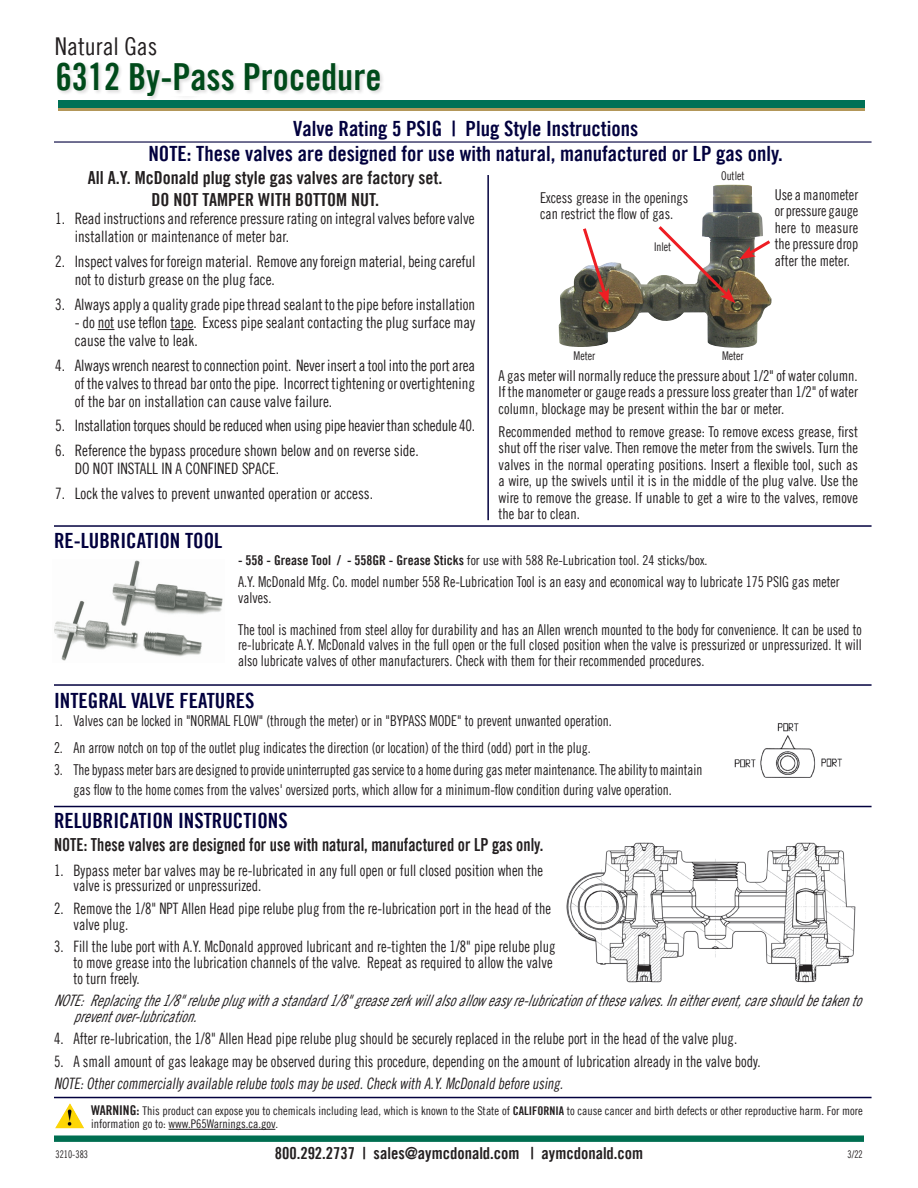
<style>
.page{position:relative;width:918px;height:1188px;background:#fff}
.page>*{position:absolute;margin:0;border:0;box-sizing:border-box;transform-origin:0 0}
.t1{font:37.35px "Trade Gothic LT Bold Cond Twenty";color:#004a1a}
.t2{font:24.6px "Trade Gothic LT Cond Eighteen";color:#231f20}
.t3{font:21px/25.5px "Trade Gothic LT Bold Cond Twenty";color:#02003e;text-align:center}
.t4{font:18px/22.5px "Trade Gothic LT Bold Cond Twenty";color:#231f20;text-align:center}
.t5{font:18px "Trade Gothic LT Bold Cond Twenty";color:#231f20;scale:.9 1}
.t6{font:16.5px "Trade Gothic LT Bold Cond Twenty";color:#231f20}
.t7{font:15.75px/18px "Trade Gothic LT Cond Eighteen";color:#231f20;scale:.95 1}
.t8{font:15.75px/15.8px "Trade Gothic LT Cond Eighteen";color:#231f20;scale:.91 1}
.t9{font:italic 15.75px/15.8px "Trade Gothic LT Cond Eighteen Obl";color:#231f20;scale:.91 1}
.t10{font:italic 15.75px "Trade Gothic LT Cond Eighteen";color:#231f20;scale:.91 1}
.t11{font:15.75px "Trade Gothic LT Cond Eighteen";letter-spacing:-.02em;color:#231f20;scale:.95 1}
.t12{font:15px/16.5px "Trade Gothic LT Cond Eighteen";color:#231f20;text-align:justify;scale:.95 1}
.t13{font:15px/19.5px "Trade Gothic LT Cond Eighteen";color:#231f20;scale:.9 1}
.t14{font:15px/15.8px "Trade Gothic LT Cond Eighteen";color:#231f20;scale:.91 1}
.t15{font:15px/16.5px "Trade Gothic LT Cond Eighteen";color:#231f20;text-align:justify;scale:.93 1}
.t16{font:13.5px "Trade Gothic LT Cond Eighteen";color:#231f20}
.t17{font:12px/13.5px "Trade Gothic LT Cond Eighteen";color:#231f20}
.t18{font:12px "Trade Gothic LT Cond Eighteen";color:#231f20;scale:.93 1}
.t19{font:10.5px "Trade Gothic LT Cond Eighteen";color:#231f20;scale:.9 1}
.s1{font-family:"Trade Gothic LT Bold Cond Twenty"}
.s2{font-family:"Trade Gothic LT Bold Cond Twenty";font-size:13.5px}
</style>
<div class="page">
<div style="left:54px;top:1135px;width:810px;height:7px;background:#006e51"></div>
<div style="left:57px;top:62px;width:328px;height:39px;background:#231f20;opacity:.15"></div>
<img style="left:57px;top:96px;width:262px;height:5px">
<div style="left:58px;top:102px;width:807px;height:9px;background:#b39759"></div>
<div style="left:58px;top:100px;width:807px;height:8px;background:#007156"></div>
<img style="left:734px;top:723px;width:108px;height:55px">
<img style="left:567px;top:843px;width:289px;height:140px">
<svg style="left:98px;top:329px;width:16px;height:1px"></svg>
<svg style="left:170px;top:329px;width:24px;height:1px"></svg>
<img style="left:559px;top:185px;width:213px;height:163px">
<svg style="left:655px;top:223px;width:117px;height:80px"></svg>
<svg style="left:581px;top:225px;width:28px;height:80px"></svg>
<hr style="left:487px;top:175px;width:2px;height:345px;background:#02003e">
<hr style="left:54px;top:806px;width:818px;height:1px;background:#02003e">
<hr style="left:54px;top:1097px;width:818px;height:1px;background:#02003e">
<hr style="left:54px;top:684px;width:818px;height:2px;background:#02003e">
<hr style="left:54px;top:525px;width:818px;height:2px;background:#02003e">
<hr style="left:54px;top:141px;width:818px;height:2px;background:#02003e">
<img style="left:54px;top:560px;width:169px;height:101px">
<hr style="left:169px;top:1129px;width:106px;height:1px;background:#231f20">
<img style="left:55px;top:1104px;width:29px;height:24px">
<h2 class="t2" style="left:55px;top:32px;width:104px">Natural Gas</h2>
<h1 class="t1" style="left:56px;top:54px;width:327px">6312 By-Pass Procedure</h1>
<h3 class="t3" style="left:148px;top:115px;width:636px">Valve Rating 5 PSIG | Plug Style Instructions<br>NOTE: These valves are designed for use with natural, manufactured or LP gas only.</h3>
<p class="t4" style="left:88px;top:166px;width:356px">All A.Y. McDonald plug style gas valves are factory set.<br>DO NOT TAMPER WITH BOTTOM NUT.</p>
<p class="t7" style="left:75px;top:210px;width:423px;text-indent:-19px">1. Read instructions and reference pressure rating on integral valves before valve installation or maintenance of meter bar.</p>
<p class="t7" style="left:75px;top:252px;width:423px;text-indent:-19px">2. Inspect valves for foreign material. Remove any foreign material, being careful not to disturb grease on the plug face.</p>
<p class="t7" style="left:55px;top:295px;width:444px">3. Always apply a quality grade pipe thread sealant to the pipe before installation</p>
<p class="t7" style="left:75px;top:313px;width:423px">- do not use teflon tape. Excess pipe sealant contacting the plug surface may cause the valve to leak.</p>
<p class="t7" style="left:75px;top:356px;width:423px;text-align:justify;text-indent:-19px">4. Always wrench nearest to connection point. Never insert a tool into the port area of the valves to thread bar onto the pipe. Incorrect tightening or overtightening of the bar on installation can cause valve failure.</p>
<p class="t11" style="left:55px;top:417px;width:444px">5. Installation torques should be reduced when using pipe heavier than schedule 40.</p>
<p class="t7" style="left:75px;top:441px;width:364px;text-indent:-19px">6. Reference the bypass procedure shown below and on reverse side.<br>DO NOT INSTALL IN A CONFINED SPACE.</p>
<p class="t7" style="left:55px;top:484px;width:336px">7. Lock the valves to prevent unwanted operation or access.</p>
<h3 class="t3" style="left:54px;top:527px;width:170px">RE-LUBRICATION TOOL</h3>
<p class="t15" style="left:540px;top:189px;width:161px">Excess grease in the openings can restrict the flow of gas.</p>
<p class="t18" style="left:654px;top:240px;width:20px">Inlet</p>
<p class="t18" style="left:721px;top:169px;width:27px">Outlet</p>
<p class="t15" style="left:775px;top:186px;width:91px">Use a manometer or pressure gauge here to measure the pressure drop after the meter.</p>
<p class="t18" style="left:574px;top:349px;width:25px">Meter</p>
<p class="t18" style="left:722px;top:349px;width:25px">Meter</p>
<p class="t12" style="left:499px;top:367px;width:380px">A gas meter will normally reduce the pressure about 1/2" of water column.<br>If the manometer or gauge reads a pressure loss greater than 1/2" of water column, blockage may be present within the bar or meter.</p>
<p class="t12" style="left:499px;top:423px;width:380px">Recommended method to remove grease: To remove excess grease, first shut off the riser valve. Then remove the meter from the swivels. Turn the valves in the normal operating positions. Insert a flexible tool, such as a wire, up the swivels until it is in the middle of the plug valve. Use the wire to remove the grease. If unable to get a wire to the valves, remove the bar to clean.</p>
<p class="t16" style="left:238px;top:552px;width:471px"><span class="s1">- 558 - Grease Tool / - 558GR - Grease Sticks</span> for use with 588 Re-Lubrication tool. 24 sticks/box.</p>
<p class="t14" style="left:238px;top:574px;width:663px">A.Y. McDonald Mfg. Co. model number 558 Re-Lubrication Tool is an easy and economical way to lubricate 175 PSIG gas meter valves.</p>
<p class="t14" style="left:238px;top:621px;width:687px;text-align:justify">The tool is machined from steel alloy for durability and has an Allen wrench mounted to the body for convenience. It can be used to re-lubricate A.Y. McDonald valves in the full open or the full closed position when the valve is pressurized or unpressurized. It will also lubricate valves of other manufacturers. Check with them for their recommended procedures.</p>
<h3 class="t3" style="left:54px;top:688px;width:202px">INTEGRAL VALVE FEATURES</h3>
<p class="t13" style="left:54px;top:711px;width:621px">1. Valves can be locked in "NORMAL FLOW" (through the meter) or in "BYPASS MODE" to prevent unwanted operation.</p>
<p class="t13" style="left:54px;top:737px;width:598px">2. An arrow notch on top of the outlet plug indicates the direction (or location) of the third (odd) port in the plug.</p>
<p class="t13" style="left:73px;top:760px;width:700px;text-indent:-19px">3. The bypass meter bars are designed to provide uninterrupted gas service to a home during gas meter maintenance. The ability to maintain gas flow to the home comes from the valves' oversized ports, which allow for a minimum-flow condition during valve operation.</p>
<h3 class="t3" style="left:54px;top:808px;width:235px">RELUBRICATION INSTRUCTIONS</h3>
<p class="t5" style="left:54px;top:834px;width:545px">NOTE: These valves are designed for use with natural, manufactured or LP gas only.</p>
<p class="t8" style="left:73px;top:862px;width:518px;text-indent:-19px">1. Bypass meter bar valves may be re-lubricated in any full open or full closed position when the valve is pressurized or unpressurized.</p>
<p class="t8" style="left:73px;top:900px;width:526px;text-indent:-19px">2. Remove the 1/8" NPT Allen Head pipe relube plug from the re-lubrication port in the head of the valve plug.</p>
<p class="t8" style="left:73px;top:938px;width:531px;text-indent:-19px">3. Fill the lube port with A.Y. McDonald approved lubricant and re-tighten the 1/8" pipe relube plug to move grease into the lubrication channels of the valve. Repeat as required to allow the valve to turn freely.</p>
<p class="t9" style="left:73px;top:992px;width:871px;text-indent:-19px">NO TE: Replacing the1/8 " relubeplug with a standard 1/8 " greasezerk will alsoallow easy re-lubrication of thesevalves.In either event,careshould betaken to prevent over-lubrication.</p>
<p class="t8" style="left:54px;top:1031px;width:752px">4. After re-lubrication, the 1/8" Allen Head pipe relube plug should be securely replaced in the relube port in the head of the valve plug.</p>
<p class="t8" style="left:54px;top:1053px;width:778px">5. A small amount of gas leakage may be observed during this procedure, depending on the amount of lubrication already in the valve body.</p>
<p class="t10" style="left:54px;top:1074px;width:565px">NOTE:Othercommerciallyavailablerelubetoolsmaybeused.Checkwith A.Y.McDonald beforeusing.</p>
<p class="t17" style="left:91px;top:1103px;width:773px"><span class="s2">WARNING:</span> This product can expose you to chemicals including lead, which is known to the State of <span class="s1">CALIFORNIA</span> to cause cancer and birth defects or other reproductive harm. For more information go to: www.P65Warnings.ca.gov.</p>
<p class="t6" style="left:275px;top:1143px;width:370px">800.292.2737 | sales@aymcdonald.com | aymcdonald.com</p>
<p class="t19" style="left:56px;top:1148px;width:38px">3210-383</p>
<p class="t19" style="left:848px;top:1148px;width:18px">3/22</p>
</div>
